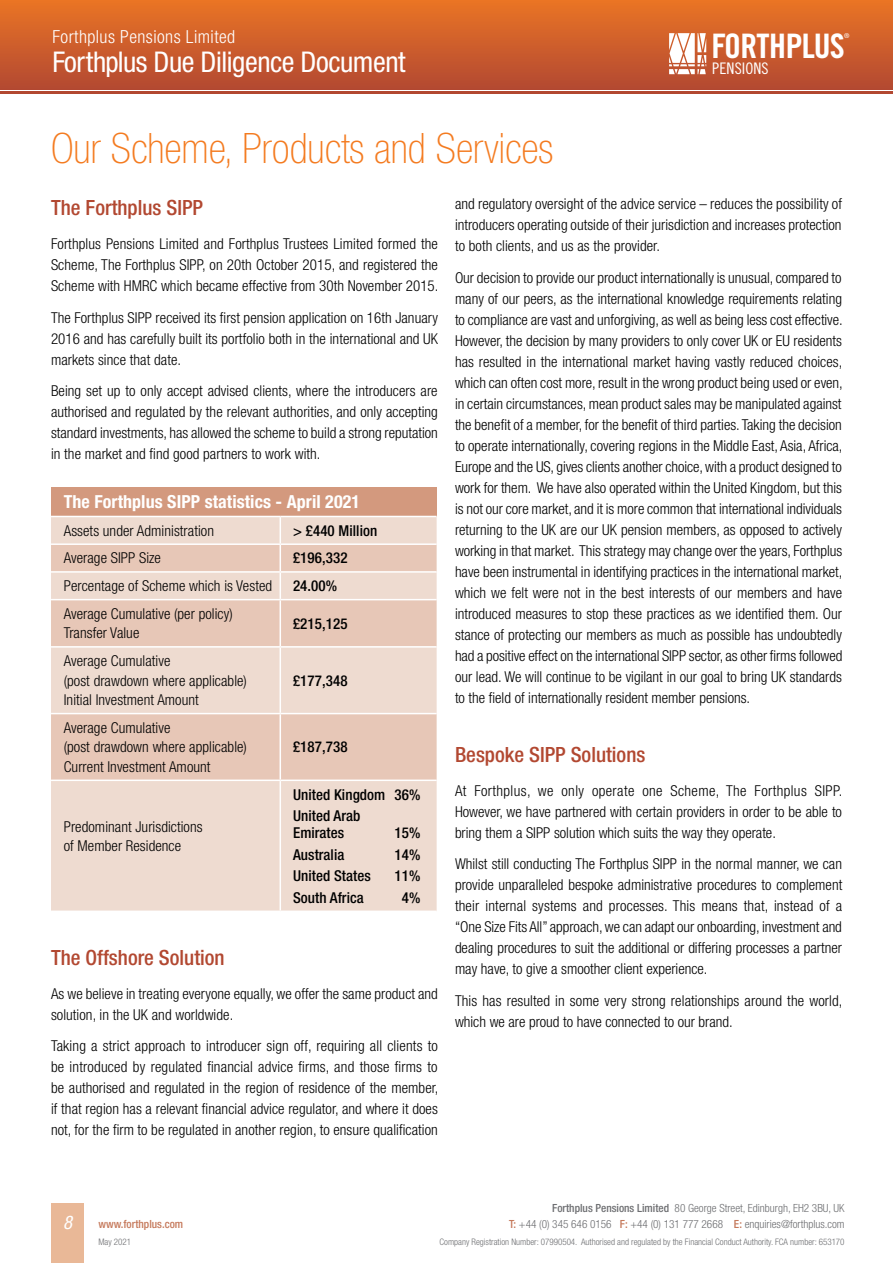
<style>
.page{position:relative;width:893px;height:1263px;background:#fff}
.page>*{position:absolute;margin:0;border:0;box-sizing:border-box;transform-origin:0 0}
.t1{font:100 condensed 42px "Helvetica Neue LT Pro";color:#f47b20}
.t2{font:33.75px "Trade Gothic Bold Cond Twenty";letter-spacing:-.025em;color:#fff}
.t3{font:condensed 28.65px "Helvetica Neue LT Pro";letter-spacing:-.015em;color:#fff}
.t4{font:500 condensed 21px "Helvetica Neue LT Pro";color:#b24831}
.t5{font:italic condensed 18.75px "Helvetica Neue LT Pro";color:#fff}
.t6{font:700 condensed 18px "Helvetica Neue LT Pro";letter-spacing:.005em;color:#fff}
.t7{font:300 condensed 18px "Helvetica Neue LT Pro";letter-spacing:.025em;color:#fff}
.t8{font:15.9px "Trade Gothic Cond Eighteen";letter-spacing:.005em;color:#fff}
.t9{font:300 condensed 15px/21px "Helvetica Neue LT Pro";letter-spacing:.005em;color:#000;text-align:justify}
.t10{font:500 condensed 15px/21.5px "Helvetica Neue LT Pro";letter-spacing:.005em;color:#000}
.t11{font:300 condensed 11.25px/16.5px "Helvetica Neue LT Pro";color:#6d6e71;text-align:right}
.t12{font:500 condensed 11.25px "Helvetica Neue LT Pro";color:#c5795b}
.t13{font:300 condensed 9px "Helvetica Neue LT Pro";color:#6d6e71}
.t14{font:6.6px "Trade Gothic Cond Eighteen";color:#fff}
.s1{font-weight:500}
.s2{font-weight:500;color:#c5795b}
</style>
<div class="page">
<div style="left:0;top:0;width:893px;height:89px;background:linear-gradient(to bottom,#ea7525,#b34932)"></div>
<hr style="left:0;top:91px;width:893px;height:3px;background:#b24831">
<svg style="left:669px;top:33px;width:37px;height:41px"></svg>
<div style="left:51px;top:1203px;width:33px;height:60px;background:#e9b897"></div>
<div style="left:51px;top:487px;width:386px;height:29px;background:#d3997e"></div>
<div style="left:51px;top:517px;width:386px;height:393px;background:#eedbd0"></div>
<svg style="left:51px;top:545px;width:386px;height:234px;background:#e9cfc1"></svg>
<hr style="left:51px;top:543px;width:229px;height:2px;background:#fff">
<hr style="left:280px;top:543px;width:157px;height:2px;background:#fff">
<hr style="left:51px;top:571px;width:229px;height:2px;background:#fff">
<hr style="left:280px;top:571px;width:157px;height:2px;background:#fff">
<svg style="left:280px;top:517px;width:1px;height:82px"></svg>
<hr style="left:51px;top:599px;width:229px;height:1px;background:#fff">
<hr style="left:280px;top:599px;width:157px;height:1px;background:#fff">
<hr style="left:280px;top:600px;width:1px;height:46px;background:#fff">
<hr style="left:51px;top:646px;width:229px;height:2px;background:#fff">
<hr style="left:280px;top:646px;width:157px;height:2px;background:#fff">
<hr style="left:280px;top:648px;width:1px;height:65px;background:#fff">
<hr style="left:51px;top:713px;width:229px;height:1px;background:#fff">
<hr style="left:280px;top:713px;width:157px;height:1px;background:#fff">
<hr style="left:280px;top:714px;width:1px;height:65px;background:#fff">
<hr style="left:51px;top:779px;width:229px;height:2px;background:#fff">
<hr style="left:280px;top:779px;width:157px;height:2px;background:#fff">
<hr style="left:280px;top:781px;width:1px;height:129px;background:#fff">
<p class="t7" style="left:53px;top:27px;width:184px">Forthplus Pensions Limited</p>
<h3 class="t3" style="left:53px;top:45px;width:355px">Forthplus Due Diligence Document</h3>
<p class="t14" style="left:844px;top:31px;width:7px">®</p>
<h2 class="t2" style="left:711px;top:25px;width:135px">FORTHPLUS</h2>
<p class="t8" style="left:712px;top:59px;width:58px">PENSIONS</p>
<h1 class="t1" style="left:51px;top:125px;width:504px">Our Scheme, Products and Services</h1>
<h3 class="t4" style="left:51px;top:195px;width:153px">The Forthplus SIPP</h3>
<p class="t9" style="left:51px;top:233px;width:389px">Forthplus Pensions Limited and Forthplus Trustees Limited formed the Scheme, The Forthplus SIPP, on 20th October 2015, and registered the Scheme with HMRC which became effective from 30th November 2015.</p>
<p class="t9" style="left:51px;top:307px;width:388px">The Forthplus SIPP received its first pension application on 16th January 2016 and has carefully built its portfolio both in the international and UK markets since that date.</p>
<p class="t9" style="left:51px;top:380px;width:388px">Being set up to only accept advised clients, where the introducers are authorised and regulated by the relevant authorities, and only accepting standard investments, has allowed the scheme to build a strong reputation in the market and find good partners to work with.</p>
<p class="t6" style="left:64px;top:491px;width:298px">The Forthplus SIPP statistics - April 2021</p>
<p class="t9" style="left:64px;top:520px;width:152px">Assets under Administration</p>
<p class="t10" style="left:293px;top:519px;width:86px">&gt; £440 Million</p>
<p class="t9" style="left:64px;top:547px;width:99px">Average SIPP Size</p>
<p class="t10" style="left:293px;top:547px;width:56px">£196,332</p>
<p class="t9" style="left:64px;top:575px;width:210px">Percentage of Scheme which is Vested</p>
<p class="t10" style="left:293px;top:575px;width:46px">24.00%</p>
<p class="t9" style="left:64px;top:604px;width:170px;line-height:19.5px">Average Cumulative (per policy)<br>Transfer Value</p>
<p class="t10" style="left:293px;top:612px;width:56px">£215,125</p>
<p class="t9" style="left:64px;top:651px;width:185px;line-height:19.5px;text-align:left">Average Cumulative<br>(post drawdown where applicable)<br>Initial Investment Amount</p>
<p class="t9" style="left:455px;top:193px;width:388px">and regulatory oversight of the advice service – reduces the possibility of introducers operating outside of their jurisdiction and increases protection to both clients, and us as the provider.</p>
<p class="t9" style="left:455px;top:267px;width:389px">Our decision to provide our product internationally is unusual, compared to many of our peers, as the international knowledge requirements relating to compliance are vast and unforgiving, as well as being less cost effective.<br>However, the decision by many providers to only cover UK or EU residents has resulted in the international market having vastly reduced choices, which can often cost more, result in the wrong product being used or even, in certain circumstances, mean product sales may be manipulated against the benefit of a member, for the benefit of third parties. Taking the decision to operate internationally, covering regions in the Middle East, Asia, Africa, Europe and the US, gives clients another choice, with a product designed to work for them. We have also operated within the United Kingdom, but this is not our core market, and it is more common that international individuals returning to the UK are our UK pension members, as opposed to actively working in that market. This strategy may change over the years, Forthplus have been instrumental in identifying practices in the international market, which we felt were not in the best interests of our members and have introduced measures to stop these practices as we identified them. Our stance of protecting our members as much as possible has undoubtedly had a positive effect on the international SIPP sector, as other firms followed our lead. We will continue to be vigilant in our goal to bring UK standards to the field of internationally resident member pensions.</p>
<p class="t10" style="left:293px;top:669px;width:56px">£177,348</p>
<p class="t9" style="left:64px;top:718px;width:185px;line-height:19.5px;text-align:left">Average Cumulative<br>(post drawdown where applicable)<br>Current Investment Amount</p>
<p class="t9" style="left:64px;top:816px;width:140px;line-height:19.5px">Predominant Jurisdictions of Member Residence</p>
<p class="t10" style="left:293px;top:736px;width:56px">£187,738</p>
<p class="t10" style="left:293px;top:783px;width:129px">United Kingdom 36%<br>United Arab</p>
<p class="t10" style="left:293px;top:822px;width:53px">Emirates</p>
<p class="t10" style="left:395px;top:822px;width:27px">15%</p>
<p class="t10" style="left:293px;top:843px;width:53px">Australia</p>
<p class="t10" style="left:395px;top:843px;width:27px">14%</p>
<p class="t10" style="left:293px;top:865px;width:79px">United States</p>
<p class="t10" style="left:395px;top:865px;width:27px">11%</p>
<p class="t10" style="left:293px;top:886px;width:72px">South Africa</p>
<p class="t10" style="left:402px;top:886px;width:20px">4%</p>
<h3 class="t4" style="left:51px;top:945px;width:175px">The Offshore Solution</h3>
<p class="t9" style="left:51px;top:983px;width:388px">As we believe in treating everyone equally, we offer the same product and solution, in the UK and worldwide.</p>
<p class="t9" style="left:51px;top:1035px;width:389px">Taking a strict approach to introducer sign off, requiring all clients to be introduced by regulated financial advice firms, and those firms to be authorised and regulated in the region of residence of the member, if that region has a relevant financial advice regulator, and where it does not, for the firm to be regulated in another region, to ensure qualification</p>
<h3 class="t4" style="left:455px;top:742px;width:192px">Bespoke SIPP Solutions</h3>
<p class="t9" style="left:455px;top:780px;width:389px">At Forthplus, we only operate one Scheme, The Forthplus SIPP.<br>However, we have partnered with certain providers in order to be able to bring them a SIPP solution which suits the way they operate.</p>
<p class="t9" style="left:455px;top:853px;width:389px">Whilst still conducting The Forthplus SIPP in the normal manner, we can provide unparalleled bespoke administrative procedures to complement their internal systems and processes. This means that, instead of a “One Size Fits All” approach, we can adapt our onboarding, investment and dealing procedures to suit the additional or differing processes a partner may have, to give a smoother client experience.</p>
<p class="t9" style="left:455px;top:990px;width:389px">This has resulted in some very strong relationships around the world, which we are proud to have connected to our brand.</p>
<p class="t5" style="left:63px;top:1211px;width:10px">8</p>
<p class="t12" style="left:98px;top:1218px;width:86px">www.forthplus.com</p>
<p class="t13" style="left:98px;top:1237px;width:34px">May 2021</p>
<p class="t11" style="left:509px;top:1199px;width:337px"><span class="s1">Forthplus Pensions Limited</span> 80 George Street, Edinburgh, EH2 3BU, UK<br><span class="s2">T:</span> +44 (0) 345 646 0156 <span class="s2">F:</span> +44 (0) 131 777 2668 <span class="s2">E:</span> enquiries@forthplus.com</p>
<p class="t13" style="left:439px;top:1237px;width:407px">Company Registration Number: 07990504. Authorised and regulated by the Financial Conduct Authority. FCA number: 653170</p>
</div>
